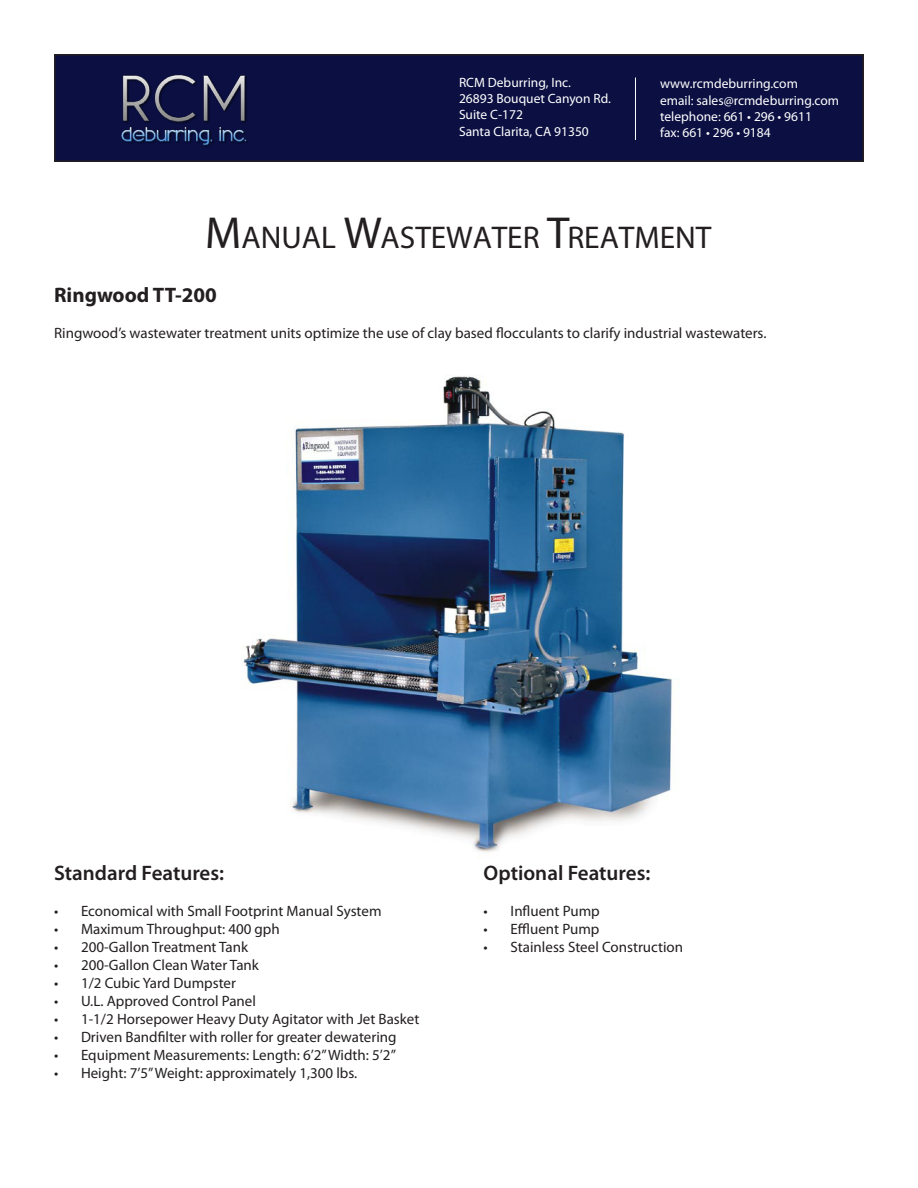
<style>
.page{position:relative;width:918px;height:1188px;background:#fff}
.page>*{position:absolute;margin:0;border:0;box-sizing:border-box;transform-origin:0 0}
.t1{font:31.5px "Myriad Pro";color:#231f20}
.t2{font:600 21px "Myriad Pro";color:#231f20}
.t3{font:700 21px "Myriad Pro";color:#231f20}
.t4{font:15px "Myriad Pro";color:#231f20}
.t5{font:13.5px "Myriad Pro";color:#fff}
.s1{font-size:45px}
</style>
<div class="page">
<div style="left:55px;top:55px;width:808px;height:106px;background:#0b0f41"></div>
<div style="left:54px;top:54px;width:810px;height:108px;border:2px solid #231f20"></div>
<hr style="left:635px;top:78px;width:1px;height:62px;background:#fff">
<img style="left:121px;top:75px;width:127px;height:72px">
<img style="left:243px;top:376px;width:430px;height:482px">
<p class="t5" style="left:459px;top:74px;width:113px">RCM Deburring, Inc.</p>
<p class="t5" style="left:459px;top:90px;width:153px">26893 Bouquet Canyon Rd.</p>
<p class="t5" style="left:459px;top:106px;width:66px">Suite C-172</p>
<p class="t5" style="left:459px;top:123px;width:131px">Santa Clarita, CA 91350</p>
<p class="t5" style="left:660px;top:76px;width:139px">www.rcmdeburring.com</p>
<p class="t5" style="left:660px;top:92px;width:181px">email: sales@rcmdeburring.com</p>
<p class="t5" style="left:660px;top:108px;width:153px">telephone: 661 • 296 • 9611</p>
<p class="t5" style="left:660px;top:124px;width:112px">fax: 661 • 296 • 9184</p>
<p class="t1" style="left:205px;top:218px;width:508px"><span class="s1">M</span>ANUAL <span class="s1">W</span>ASTEWATER <span class="s1">T</span>REATMENT</p>
<p class="t3" style="left:54px;top:281px;width:164px">Ringwood TT-200</p>
<p class="t4" style="left:54px;top:323px;width:714px">Ringwood’s wastewater treatment units optimize the use of clay based flocculants to clarify industrial wastewaters.</p>
<p class="t2" style="left:54px;top:859px;width:172px">Standard Features:</p>
<p class="t4" style="left:54px;top:901px;width:329px">• Economical with Small Footprint Manual System</p>
<p class="t4" style="left:54px;top:919px;width:227px">• Maximum Throughput: 400 gph</p>
<p class="t4" style="left:54px;top:937px;width:196px">• 200-Gallon Treatment Tank</p>
<p class="t4" style="left:54px;top:955px;width:207px">• 200-Gallon Clean Water Tank</p>
<p class="t4" style="left:54px;top:973px;width:184px">• 1/2 Cubic Yard Dumpster</p>
<p class="t4" style="left:54px;top:991px;width:203px">• U.L. Approved Control Panel</p>
<p class="t4" style="left:54px;top:1009px;width:367px">• 1-1/2 Horsepower Heavy Duty Agitator with Jet Basket</p>
<p class="t4" style="left:54px;top:1027px;width:344px">• Driven Bandfilter with roller for greater dewatering</p>
<p class="t4" style="left:54px;top:1045px;width:343px">• Equipment Measurements: Length: 6’2” Width: 5’2”</p>
<p class="t4" style="left:54px;top:1063px;width:305px">• Height: 7’5” Weight: approximately 1,300 lbs.</p>
<p class="t2" style="left:484px;top:859px;width:168px">Optional Features:</p>
<p class="t4" style="left:484px;top:901px;width:118px">• Influent Pump</p>
<p class="t4" style="left:484px;top:919px;width:117px">• Effluent Pump</p>
<p class="t4" style="left:484px;top:937px;width:201px">• Stainless Steel Construction</p>
</div>
